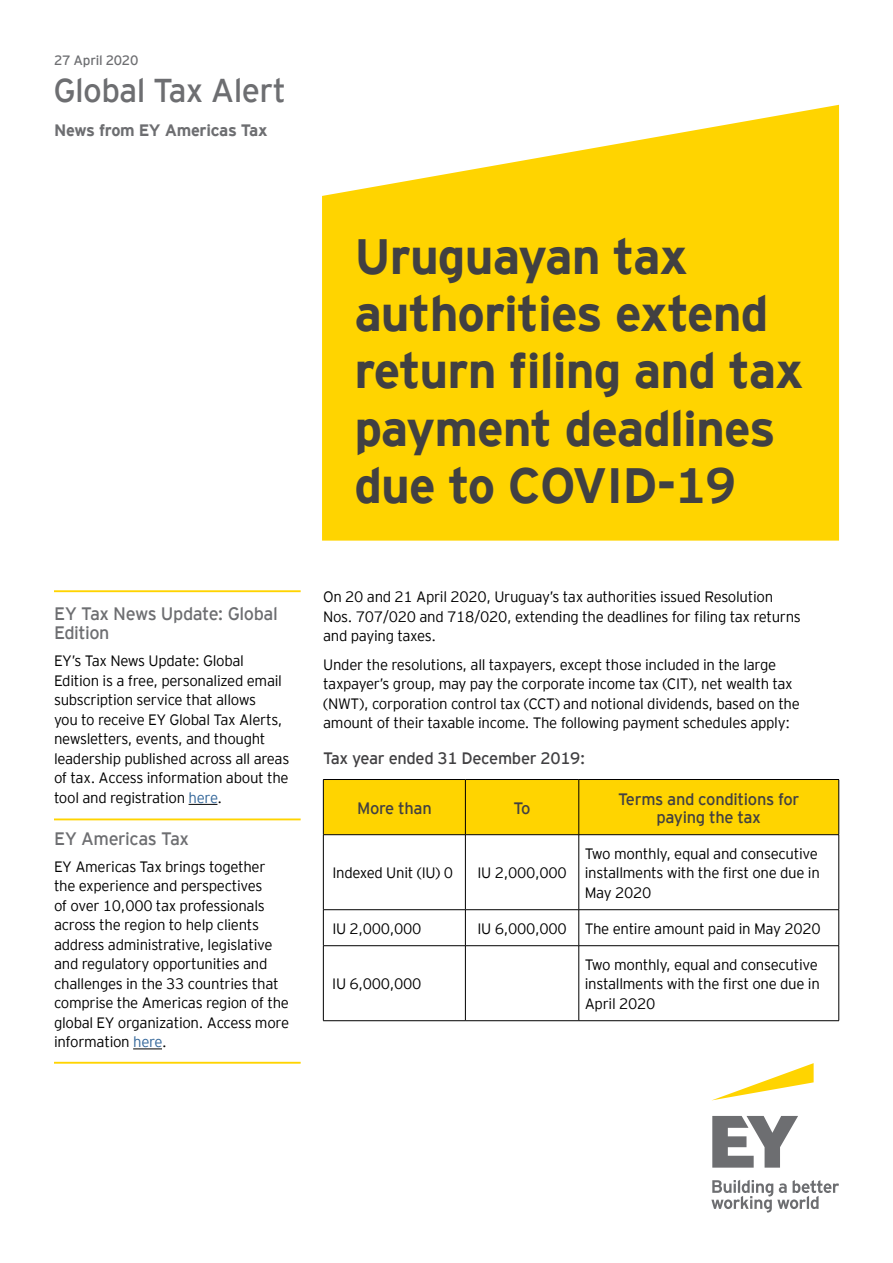
<style>
.page{position:relative;width:893px;height:1263px;background:#fff}
.page>*{position:absolute;margin:0;border:0;box-sizing:border-box;transform-origin:0 0}
.t1{font:700 49.5px/57px "EY Interstate";letter-spacing:-.02em;color:#414042}
.t2{font:33px "EY Interstate";letter-spacing:-.02em;color:#6d6e71}
.t3{font:18px/19.5px "EY Interstate";letter-spacing:-.025em;color:#6d6e71}
.t4{font:16.5px/18px "EY Interstate";letter-spacing:-.02em;color:#414042;text-align:center}
.t5{font:700 16.5px "EY Interstate";letter-spacing:-.02em;color:#6d6e71}
.t6{font:300 15px/19.5px "EY Interstate";letter-spacing:-.02em;color:#000}
.t7{font:13.5px "EY Interstate";letter-spacing:-.02em;color:#6d6e71}
.s1{color:#369}
</style>
<div class="page">
<svg style="left:322px;top:105px;width:517px;height:436px;fill:#ffd400"></svg>
<div style="left:324px;top:780px;width:514px;height:54px;background:#ffd400"></div>
<hr style="left:323px;top:779px;width:142px;height:1px;background:#000">
<hr style="left:323px;top:780px;width:1px;height:54px;background:#000">
<hr style="left:465px;top:779px;width:114px;height:1px;background:#000">
<hr style="left:465px;top:780px;width:1px;height:54px;background:#000">
<hr style="left:579px;top:779px;width:260px;height:1px;background:#000">
<hr style="left:579px;top:780px;width:1px;height:54px;background:#000">
<hr style="left:838px;top:780px;width:1px;height:54px;background:#000">
<hr style="left:323px;top:834px;width:142px;height:1px;background:#000">
<hr style="left:323px;top:835px;width:1px;height:74px;background:#000">
<hr style="left:465px;top:834px;width:114px;height:1px;background:#000">
<hr style="left:465px;top:835px;width:1px;height:74px;background:#000">
<hr style="left:579px;top:834px;width:260px;height:1px;background:#000">
<hr style="left:579px;top:835px;width:1px;height:74px;background:#000">
<hr style="left:838px;top:835px;width:1px;height:74px;background:#000">
<hr style="left:323px;top:909px;width:142px;height:1px;background:#000">
<hr style="left:323px;top:910px;width:1px;height:35px;background:#000">
<hr style="left:465px;top:909px;width:114px;height:1px;background:#000">
<hr style="left:465px;top:910px;width:1px;height:35px;background:#000">
<hr style="left:579px;top:909px;width:260px;height:1px;background:#000">
<hr style="left:579px;top:910px;width:1px;height:35px;background:#000">
<hr style="left:838px;top:910px;width:1px;height:35px;background:#000">
<hr style="left:323px;top:945px;width:142px;height:1px;background:#000">
<hr style="left:323px;top:946px;width:1px;height:74px;background:#000">
<hr style="left:465px;top:945px;width:114px;height:1px;background:#000">
<hr style="left:465px;top:946px;width:1px;height:74px;background:#000">
<hr style="left:579px;top:945px;width:260px;height:1px;background:#000">
<hr style="left:579px;top:946px;width:1px;height:74px;background:#000">
<hr style="left:838px;top:946px;width:1px;height:74px;background:#000">
<hr style="left:323px;top:1020px;width:142px;height:1px;background:#000">
<hr style="left:465px;top:1020px;width:114px;height:1px;background:#000">
<hr style="left:579px;top:1020px;width:260px;height:1px;background:#000">
<svg style="left:189px;top:804px;width:28px;height:1px"></svg>
<svg style="left:133px;top:1049px;width:29px;height:1px"></svg>
<hr style="left:54px;top:590px;width:247px;height:2px;background:#ffd400">
<hr style="left:54px;top:1062px;width:247px;height:2px;background:#ffd400">
<hr style="left:54px;top:818px;width:247px;height:2px;background:#ffd400">
<svg style="left:713px;top:1063px;width:101px;height:37px"></svg>
<svg style="left:711px;top:1116px;width:128px;height:96px"></svg>
<p class="t7" style="left:54px;top:50px;width:86px">27 April 2020</p>
<h2 class="t2" style="left:53px;top:67px;width:234px">Global Tax Alert</h2>
<p class="t5" style="left:54px;top:118px;width:215px">News from EY Americas Tax</p>
<h1 class="t1" style="left:354px;top:225px;width:451px">Uruguayan tax authorities extend return filing and tax payment deadlines due to COVID-19</h1>
<p class="t3" style="left:54px;top:602px;width:225px">EY Tax News Update: Global<br>Edition</p>
<p class="t6" style="left:54px;top:650px;width:237px">EY’s Tax News Update: Global Edition is a free, personalized email subscription service that allows<br>you to receive EY Global Tax Alerts, newsletters, events, and thought leadership published across all areas of tax. Access information about the tool and registration <span class="s1">here</span>.</p>
<p class="t3" style="left:54px;top:827px;width:136px">EY Americas Tax</p>
<p class="t6" style="left:54px;top:855px;width:237px">EY Americas Tax brings together the experience and perspectives<br>of over 10,000 tax professionals across the region to help clients address administrative, legislative and regulatory opportunities and challenges in the 33 countries that comprise the Americas region of the global EY organization. Access more information <span class="s1">here</span>.</p>
<p class="t6" style="left:323px;top:586px;width:479px">On 20 and 21 April 2020, Uruguay’s tax authorities issued Resolution<br>Nos. 707/020 and 718/020, extending the deadlines for filing tax returns and paying taxes.</p>
<p class="t6" style="left:323px;top:654px;width:478px">Under the resolutions, all taxpayers, except those included in the large taxpayer’s group, may pay the corporate income tax (CIT), net wealth tax (NWT), corporation control tax (CCT) and notional dividends, based on the amount of their taxable income. The following payment schedules apply:</p>
<p class="t4" style="left:323px;top:748px;width:264px">Tax year ended 31 December 2019:</p>
<p class="t4" style="left:357px;top:798px;width:76px">More than</p>
<p class="t4" style="left:514px;top:798px;width:19px">To</p>
<p class="t4" style="left:618px;top:789px;width:183px">Terms and conditions for paying the tax</p>
<p class="t6" style="left:332px;top:862px;width:122px">Indexed Unit (IU) 0</p>
<p class="t6" style="left:477px;top:862px;width:91px">IU 2,000,000</p>
<p class="t6" style="left:585px;top:843px;width:237px">Two monthly, equal and consecutive installments with the first one due in<br>May 2020</p>
<p class="t6" style="left:332px;top:918px;width:91px">IU 2,000,000</p>
<p class="t6" style="left:477px;top:918px;width:345px">IU 6,000,000 The entire amount paid in May 2020</p>
<p class="t6" style="left:332px;top:973px;width:91px">IU 6,000,000</p>
<p class="t6" style="left:585px;top:954px;width:237px">Two monthly, equal and consecutive installments with the first one due in<br>April 2020</p>
</div>
